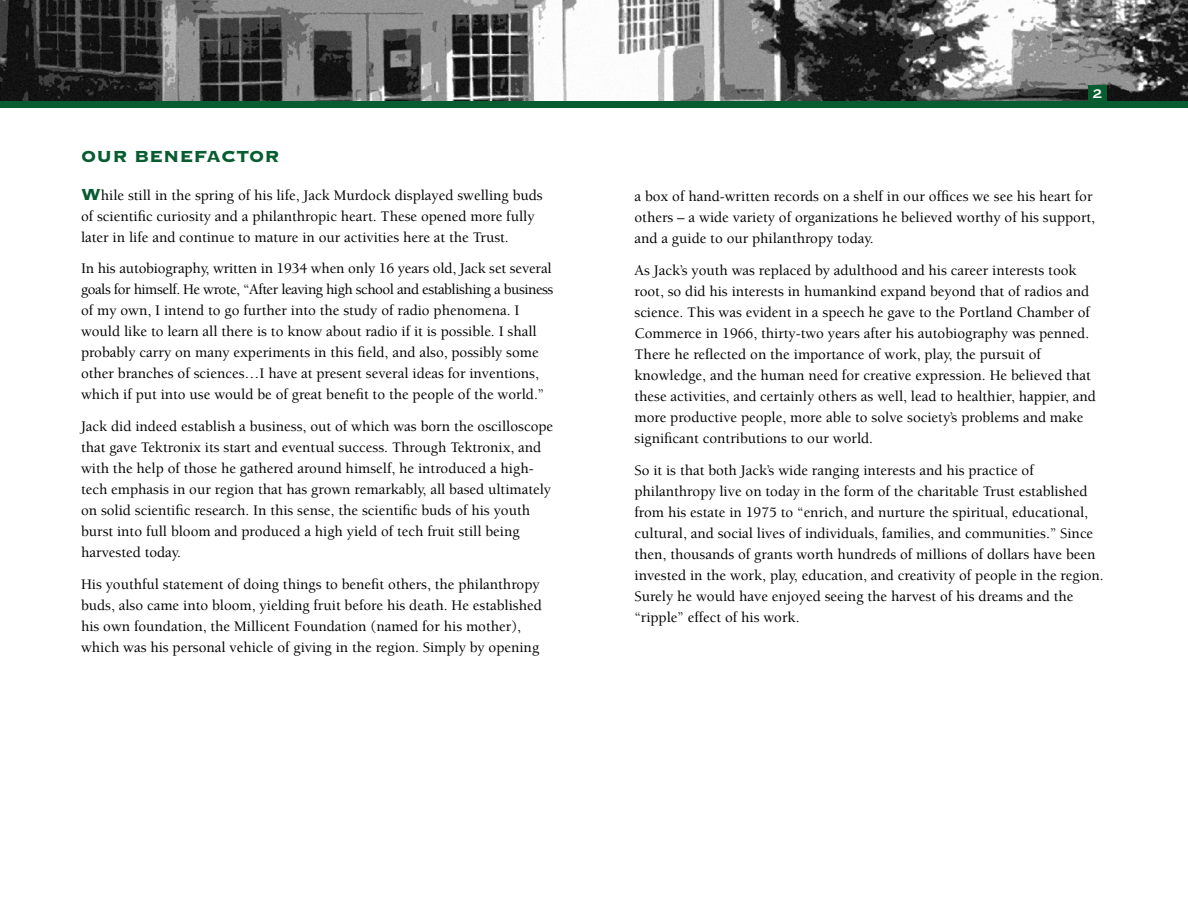
<style>
.page{position:relative;width:1188px;height:918px;background:#fff}
.page>*{position:absolute;margin:0;border:0;box-sizing:border-box;transform-origin:0 0}
.t1{font:21px "Copperplate Thirty Three BC";color:#075d30}
.t2{font:16.5px "Copperplate Thirty One BC";color:#fff}
.t3{font:500 15px/21px "Berkeley";color:#000}
.s1{font-family:"Copperplate Thirty Three BC";font-weight:400;font-size:21px;color:#075d30}
</style>
<div class="page">
<img style="left:0;top:0;width:1188px;height:101px">
<div style="left:0;top:101px;width:1188px;height:7px;background:#075d30"></div>
<div style="left:1088px;top:85px;width:19px;height:16px;background:#075d30"></div>
<h1 class="t1" style="left:81px;top:146px;width:200px">Our Benefactor</h1>
<p class="t3" style="left:81px;top:185px;width:463px"><span class="s1">W</span>hile still in the spring of his life, Jack Murdock displayed swelling buds of scientific curiosity and a philanthropic heart. These opened more fully later in life and continue to mature in our activities here at the Trust.</p>
<p class="t3" style="left:81px;top:259px;width:474px">In his autobiography, written in 1934 when only 16 years old, Jack set several goals for himself. He wrote, “After leaving high school and establishing a business of my own, I intend to go further into the study of radio phenomena. I would like to learn all there is to know about radio if it is possible. I shall probably carry on many experiments in this field, and also, possibly some other branches of sciences…I have at present several ideas for inventions, which if put into use would be of great benefit to the people of the world.”</p>
<p class="t3" style="left:81px;top:416px;width:474px">Jack did indeed establish a business, out of which was born the oscilloscope that gave Tektronix its start and eventual success. Through Tektronix, and with the help of those he gathered around himself, he introduced a high&shy;tech emphasis in our region that has grown remarkably, all based ultimately on solid scientific research. In this sense, the scientific buds of his youth burst into full bloom and produced a high yield of tech fruit still being harvested today.</p>
<p class="t3" style="left:81px;top:574px;width:462px">His youthful statement of doing things to benefit others, the philanthropy buds, also came into bloom, yielding fruit before his death. He established his own foundation, the Millicent Foundation (named for his mother), which was his personal vehicle of giving in the region. Simply by opening</p>
<p class="t2" style="left:1092px;top:85px;width:12px">2</p>
<p class="t3" style="left:634px;top:186px;width:462px">a box of hand-written records on a shelf in our offices we see his heart for others – a wide variety of organizations he believed worthy of his support, and a guide to our philanthropy today.</p>
<p class="t3" style="left:634px;top:260px;width:463px">As Jack’s youth was replaced by adulthood and his career interests took root, so did his interests in humankind expand beyond that of radios and science. This was evident in a speech he gave to the Portland Chamber of Commerce in 1966, thirty-two years after his autobiography was penned.<br>There he reflected on the importance of work, play, the pursuit of knowledge, and the human need for creative expression. He believed that these activities, and certainly others as well, lead to healthier, happier, and more productive people, more able to solve society’s problems and make significant contributions to our world.</p>
<p class="t3" style="left:634px;top:460px;width:471px">So it is that both Jack’s wide ranging interests and his practice of philanthropy live on today in the form of the charitable Trust established from his estate in 1975 to “enrich, and nurture the spiritual, educational, cultural, and social lives of individuals, families, and communities.” Since then, thousands of grants worth hundreds of millions of dollars have been invested in the work, play, education, and creativity of people in the region.<br>Surely he would have enjoyed seeing the harvest of his dreams and the “ripple” effect of his work.</p>
</div>
